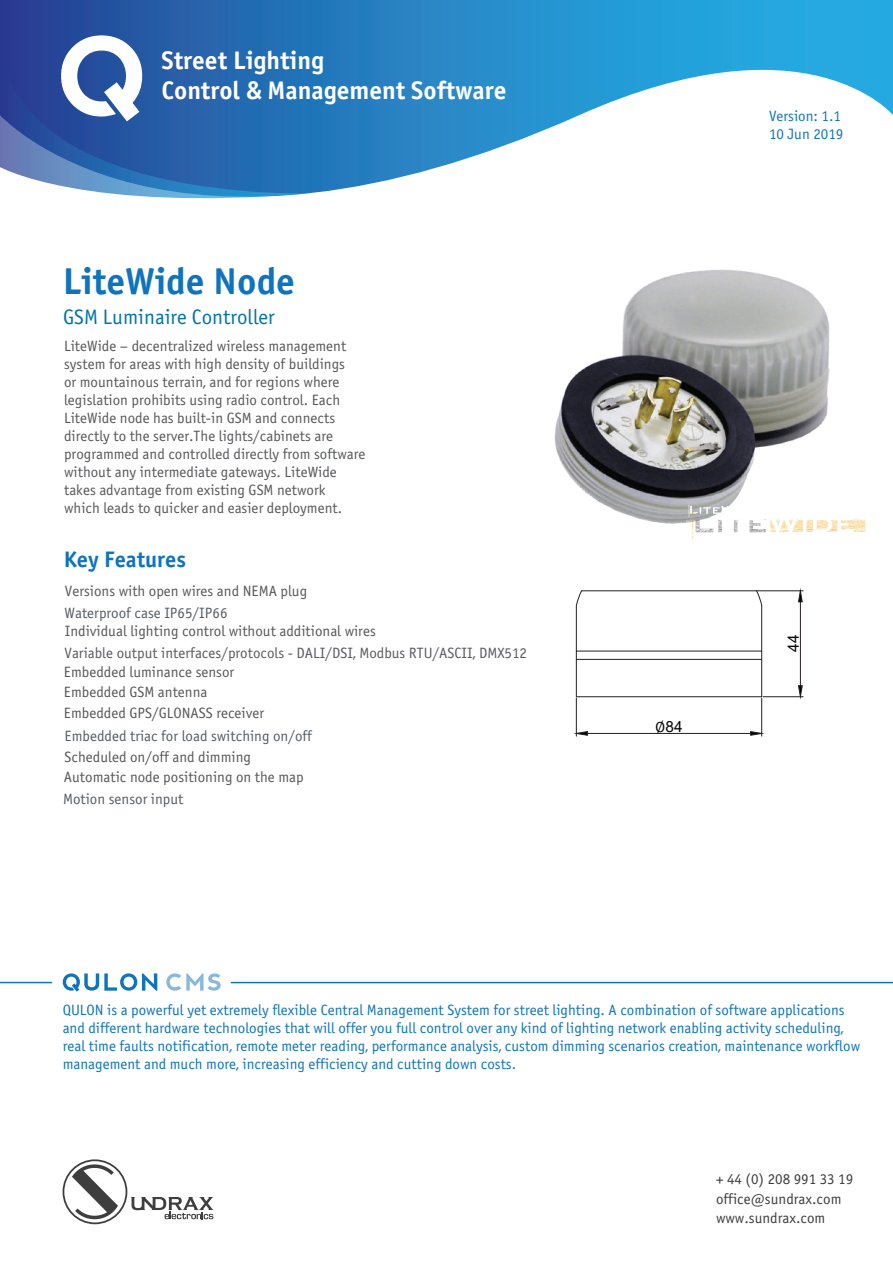
<style>
.page{position:relative;width:893px;height:1263px;background:#fff}
.page>*{position:absolute;margin:0;border:0;box-sizing:border-box;transform-origin:0 0}
.t1{font:700 37.5px "Officina Sans C";color:#1074bc}
.t2{font:700 25.5px/30.6px "Officina Sans C";color:#fff}
.t3{font:700 22.5px "Officina Sans C";color:#1074bc}
.t4{font:21px "Officina Sans C";color:#0072ac}
.t5{font:15.3px "Arial";color:#050504}
.t6{font:15px/18px "Officina Sans C";color:#57585a}
.t7{font:15px/18px "Officina Sans C";color:#1074bc}
.t8{font:15px "Officina Sans C";color:#575d63}
.t9{font:15px "Officina Sans C";color:#5b5a60}
.t10{font:15px/19.5px "Officina Sans C";color:#3e3e3f}
.s1{font-family:"Cambria";font-size:16.35px}
</style>
<div class="page">
<svg style="left:0;top:0;width:893px;height:193px"></svg>
<svg style="left:0;top:35px;width:311px;height:164px;background:#366cb0"></svg>
<svg style="left:61px;top:35px;width:81px;height:86px"></svg>
<img style="left:554px;top:269px;width:275px;height:255px">
<img style="left:686px;top:501px;width:180px;height:38px">
<svg style="left:576px;top:591px;width:186px;height:106px"></svg>
<hr style="left:576px;top:659px;width:186px;height:1px;background:#231f20">
<hr style="left:576px;top:651px;width:186px;height:1px;background:#231f20">
<hr style="left:763px;top:696px;width:40px;height:1px;background:#231f20">
<hr style="left:756px;top:590px;width:47px;height:1px;background:#231f20">
<hr style="left:800px;top:591px;width:1px;height:95px;background:#231f20">
<svg style="left:798px;top:685px;width:5px;height:12px"></svg>
<svg style="left:798px;top:590px;width:5px;height:13px"></svg>
<hr style="left:576px;top:698px;width:1px;height:38px;background:#231f20">
<hr style="left:761px;top:698px;width:1px;height:38px;background:#231f20">
<hr style="left:587px;top:733px;width:164px;height:1px;background:#231f20">
<svg style="left:576px;top:731px;width:12px;height:5px"></svg>
<svg style="left:750px;top:731px;width:12px;height:5px"></svg>
<hr style="left:581px;top:590px;width:175px;height:1px;background:#231f20">
<hr style="left:0;top:982px;width:52px;height:1px;background:#1074bc">
<hr style="left:231px;top:982px;width:662px;height:1px;background:#1074bc">
<svg style="left:166px;top:973px;width:55px;height:18px"></svg>
<svg style="left:63px;top:973px;width:94px;height:19px"></svg>
<svg style="left:63px;top:1159px;width:150px;height:65px"></svg>
<h2 class="t2" style="left:161px;top:45px;width:346px">Street Lighting<br>Control &amp; Management Software</h2>
<h1 class="t1" style="left:63px;top:260px;width:234px">LiteWide Node</h1>
<h3 class="t4" style="left:63px;top:305px;width:213px">GSM Luminaire Controller</h3>
<p class="t6" style="left:64px;top:337px;width:303px">LiteWide – decentralized wireless management system for areas with high density of buildings<br>or mountainous terrain, and for regions where legislation prohibits using radio control. Each LiteWide node has built-in GSM and connects directly to the server.The lights/cabinets are programmed and controlled directly from software without any intermediate gateways. LiteWide takes advantage from existing GSM network<br>which leads to quicker and easier deployment.</p>
<h3 class="t3" style="left:64px;top:547px;width:124px">Key Features</h3>
<p class="t6" style="left:65px;top:583px;width:244px">Versions with open wires and NEMA plug</p>
<p class="t6" style="left:65px;top:623px;width:312px">Individual lighting control without additional wires</p>
<p class="t6" style="left:64px;top:662px;width:202px;line-height:20.7px">Embedded luminance sensor<br>Embedded GSM antenna<br>Embedded GPS/GLONASS receiver</p>
<p class="t6" style="left:64px;top:747px;width:241px;line-height:20.5px">Scheduled on/off and dimming<br>Automatic node positioning on the map</p>
<p class="t8" style="left:64px;top:605px;width:165px">Waterproof case IP65/IP66</p>
<p class="t9" style="left:64px;top:645px;width:464px">Variable output interfaces/protocols - DALI/DSI, Modbus RTU/ASCII, DMX512</p>
<p class="t8" style="left:64px;top:728px;width:249px">Embedded triac for load switching on/off</p>
<p class="t8" style="left:63px;top:791px;width:122px">Motion sensor input</p>
<p class="t7" style="left:769px;top:108px;width:76px">Version: 1.1<br>10 Jun 2019</p>
<p class="t5" style="left:655px;top:716px;width:29px"><span class="s1">∅</span>84</p>
<p class="t5" style="left:783px;top:652px;width:19px;rotate:-90deg">44</p>
<p class="t7" style="left:63px;top:1001px;width:799px">QULON is a powerful yet extremely flexible Central Management System for street lighting. A combination of software applications and different hardware technologies that will offer you full control over any kind of lighting network enabling activity scheduling, real time faults notification, remote meter reading, performance analysis, custom dimming scenarios creation, maintenance workflow management and much more, increasing efficiency and cutting down costs.</p>
<p class="t10" style="left:716px;top:1169px;width:139px">+ 44 (0) 208 991 33 19 office@sundrax.com www.sundrax.com</p>
</div>
